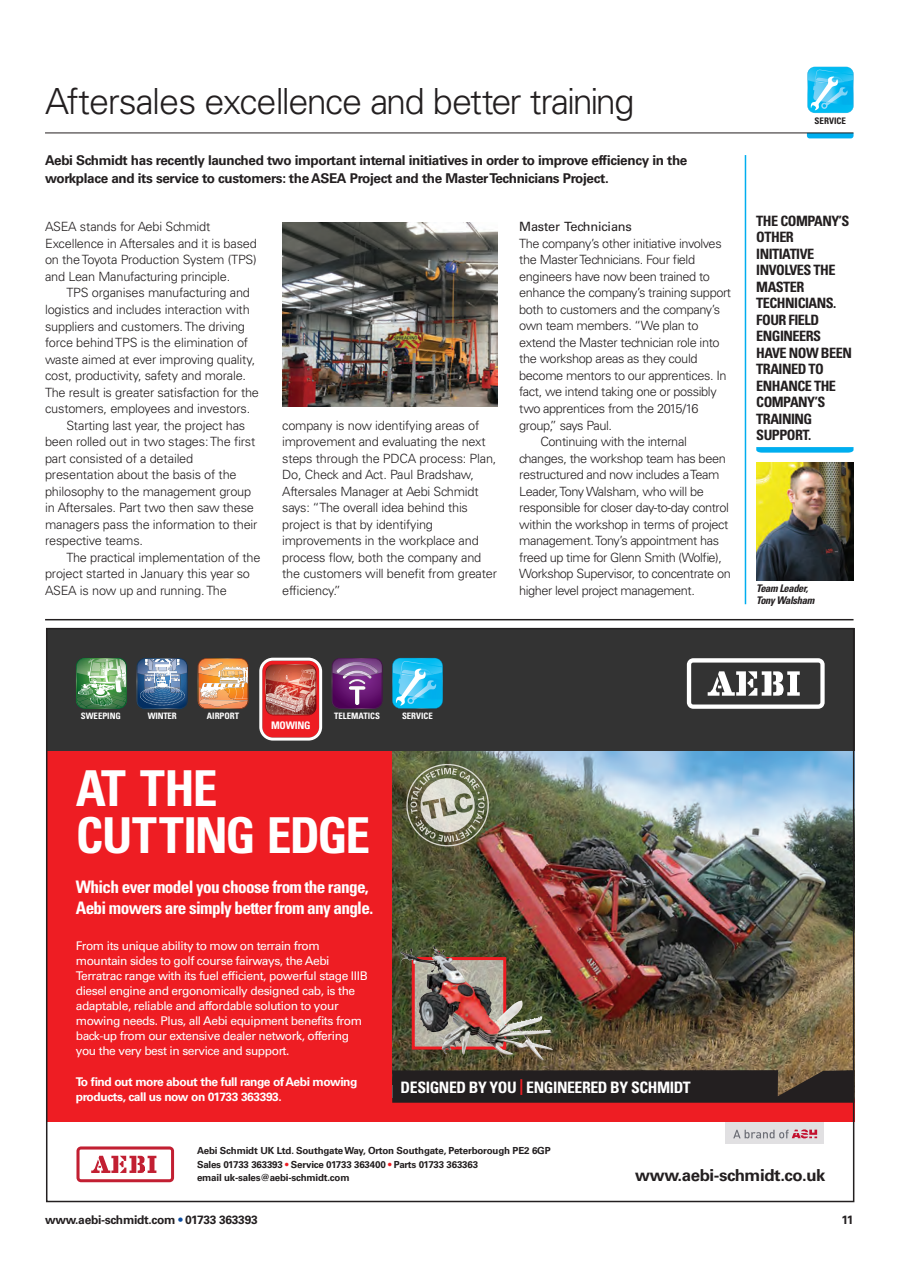
<style>
.page{position:relative;width:900px;height:1268px;background:#fff}
.page>*{position:absolute;margin:0;border:0;box-sizing:border-box;transform-origin:0 0}
.t1{font:700 condensed 49.5px/46.5px "Univers LT Std";letter-spacing:-.035em;color:#fff}
.t2{font:300 36px "Univers LT Std";letter-spacing:-.045em;color:#231f20}
.t3{font:700 condensed 17.25px/21px "Univers LT Std";letter-spacing:-.035em;color:#fff}
.t4{font:700 16.5px "Univers LT Std";letter-spacing:-.025em;color:#231f20}
.t5{font:700 condensed 15.75px "Univers LT Std";letter-spacing:-.025em;color:#fff}
.t6{font:700 condensed 14.25px/16.5px "Univers LT Std";letter-spacing:-.035em;color:#231f20}
.t7{font:700 13.5px/18px "Univers LT Std";letter-spacing:-.025em;color:#231f20}
.t8{font:300 12.75px/16.5px "Univers LT Std";letter-spacing:-.015em;color:#231f20}
.t9{font:300 12.75px "Univers LT Std";letter-spacing:-.035em;color:#231f20}
.t10{font:12.75px "Univers LT Std";letter-spacing:-.015em;color:#231f20}
.t11{font:12px/15px "Univers LT Std";letter-spacing:-.035em;color:#fff}
.t12{font:700 12px/15px "Univers LT Std";letter-spacing:-.035em;color:#fff}
.t13{font:700 12px "Univers LT Std";letter-spacing:-.025em;color:#231f20}
.t14{font:italic 700 condensed 10.5px/12px "Univers LT Std";letter-spacing:-.035em;color:#231f20}
.t15{font:700 condensed 10.5px "Univers LT Std";letter-spacing:-.025em;color:#fff}
.t16{font:700 9.75px/13.5px "Univers LT Std";letter-spacing:-.02em;color:#231f20}
.t17{font:700 condensed 9px "Univers LT Std";color:#231f20}
.t18{font:700 condensed 8.85px "Univers LT Std";color:#fff}
.s1{color:#ee1d23}
.s2{color:#0d4da1}
</style>
<div class="page">
<svg style="left:806px;top:134px;width:47px;height:4px"></svg>
<svg style="left:807px;top:67px;width:46px;height:46px;background:#3bc6f2"></svg>
<img style="left:826px;top:87px;width:21px;height:16px">
<hr style="left:45px;top:133px;width:808px;height:1px;background:#231f20">
<div style="left:725px;top:1121px;width:99px;height:22px;background:#e1e0e2"></div>
<svg style="left:733px;top:1129px;width:84px;height:9px"></svg>
<div style="left:46px;top:747px;width:808px;height:374px;background:#ee1d23"></div>
<img style="left:392px;top:750px;width:459px;height:320px">
<img style="left:406px;top:763px;width:83px;height:83px">
<svg style="left:392px;top:1070px;width:459px;height:32px;background:#272222"></svg>
<svg style="left:76px;top:1146px;width:98px;height:36px"></svg>
<div style="left:46px;top:627px;width:808px;height:123px;background:#333"></div>
<svg style="left:332px;top:676px;width:50px;height:32px"></svg>
<img style="left:342px;top:676px;width:29px;height:29px">
<img style="left:332px;top:658px;width:50px;height:18px">
<img style="left:336px;top:661px;width:42px;height:14px">
<svg style="left:392px;top:658px;width:51px;height:50px;background:#34bfeb"></svg>
<img style="left:413px;top:680px;width:23px;height:17px">
<svg style="left:76px;top:658px;width:51px;height:50px"></svg>
<svg style="left:77px;top:658px;width:50px;height:49px;background:#7aab7d"></svg>
<svg style="left:137px;top:658px;width:51px;height:51px;background:#5b7ba0"></svg>
<img style="left:259px;top:657px;width:63px;height:83px">
<svg style="left:198px;top:658px;width:50px;height:50px;background:#e6a771"></svg>
<img style="left:200px;top:662px;width:22px;height:8px">
<svg style="left:686px;top:658px;width:138px;height:50px"></svg>
<img style="left:415px;top:960px;width:87px;height:85px">
<div style="left:411px;top:956px;width:95px;height:93px;border:3px solid #ee1d23"></div>
<svg style="left:436px;top:948px;width:11px;height:10px"></svg>
<img style="left:282px;top:222px;width:216px;height:184px">
<img style="left:756px;top:463px;width:97px;height:117px">
<hr style="left:45px;top:619px;width:808px;height:1px;background:#231f20">
<hr style="left:744px;top:155px;width:2px;height:449px;background:#00aeef">
<svg style="left:756px;top:447px;width:97px;height:5px"></svg>
<h2 class="t2" style="left:45px;top:88px;width:590px">Aftersales excellence and better trainin g</h2>
<p class="t7" style="left:45px;top:152px;width:643px">Aebi Schmidt has recently launched two important internal initiatives in order to improve efficiency in the workplace and its service to customers: the ASEA Project and the Master Technicians Project.</p>
<p class="t8" style="left:45px;top:220px;width:213px">ASEA stands for Aebi Schmidt Excellence in Aftersales and it is based on the Toyota Production System (TPS) and Lean Manufacturing principle.</p>
<p class="t8" style="left:66px;top:286px;width:185px">TPS organises manufacturing and</p>
<p class="t8" style="left:45px;top:302px;width:206px">logistics and includes interaction with</p>
<p class="t8" style="left:45px;top:319px;width:201px">suppliers and customers. The driving</p>
<p class="t8" style="left:45px;top:335px;width:204px">force behind TPS is the elimination of</p>
<p class="t8" style="left:45px;top:352px;width:212px">waste aimed at ever improving quality,</p>
<p class="t8" style="left:45px;top:368px;width:202px">cost, productivity, safety and morale.</p>
<p class="t8" style="left:45px;top:385px;width:215px">The result is greater satisfaction for the</p>
<p class="t8" style="left:45px;top:401px;width:207px">customers, employees and investors.</p>
<p class="t8" style="left:66px;top:418px;width:180px">Starting last year, the project has</p>
<p class="t8" style="left:45px;top:434px;width:212px">been rolled out in two stages: The first</p>
<p class="t8" style="left:45px;top:451px;width:150px">part consisted of a detailed</p>
<p class="t8" style="left:45px;top:467px;width:193px">presentation about the basis of the</p>
<p class="t8" style="left:45px;top:484px;width:208px">philosophy to the management group</p>
<p class="t8" style="left:45px;top:500px;width:210px">in Aftersales. Part two then saw these</p>
<p class="t8" style="left:45px;top:517px;width:214px">managers pass the information to their</p>
<p class="t8" style="left:45px;top:533px;width:99px">respective teams.</p>
<p class="t8" style="left:66px;top:550px;width:196px">The practical implementation of the</p>
<p class="t8" style="left:45px;top:566px;width:206px">project started in January this year so</p>
<p class="t8" style="left:45px;top:583px;width:183px">ASEA is now up and running. The</p>
<p class="t8" style="left:282px;top:418px;width:216px">company is now identifying areas of improvement and evaluating the next steps through the PDCA process: Plan, Do, Check and Act. Paul Bradshaw, Aftersales Manager at Aebi Schmidt says: “The overall idea behind this project is that by identifying improvements in the workplace and process flow, both the company and the customers will benefit from greater efficiency.”</p>
<p class="t10" style="left:519px;top:222px;width:114px">Master Technicians</p>
<p class="t8" style="left:519px;top:236px;width:204px">The company’s other initiative involves</p>
<p class="t8" style="left:519px;top:253px;width:177px">the Master Technicians. Four field</p>
<p class="t8" style="left:519px;top:269px;width:192px">engineers have now been trained to</p>
<p class="t8" style="left:519px;top:286px;width:213px">enhance the company’s training support</p>
<p class="t8" style="left:519px;top:302px;width:202px">both to customers and the company’s</p>
<p class="t8" style="left:519px;top:319px;width:181px">own team members. “We plan to</p>
<p class="t8" style="left:519px;top:335px;width:202px">extend the Master technician role into</p>
<p class="t8" style="left:519px;top:352px;width:180px">the workshop areas as they could</p>
<p class="t8" style="left:519px;top:368px;width:209px">become mentors to our apprentices. In</p>
<p class="t8" style="left:519px;top:385px;width:199px">fact, we intend taking one or possibly</p>
<p class="t8" style="left:519px;top:401px;width:181px">two apprentices from the 2015/16</p>
<p class="t8" style="left:519px;top:418px;width:94px">group,” says Paul.</p>
<p class="t8" style="left:540px;top:434px;width:148px">Continuing with the internal</p>
<p class="t8" style="left:519px;top:451px;width:208px">changes, the workshop team has been</p>
<p class="t8" style="left:519px;top:467px;width:202px">restructured and now includes a Team</p>
<p class="t8" style="left:519px;top:484px;width:186px">Leader, Tony Walsham, who will be</p>
<p class="t8" style="left:519px;top:500px;width:211px">responsible for closer day-to-day control</p>
<p class="t8" style="left:519px;top:517px;width:211px">within the workshop in terms of project</p>
<p class="t9" style="left:519px;top:536px;width:201px">management.Tony’s appointment has</p>
<p class="t9" style="left:519px;top:552px;width:204px">freed up time for Glenn Smith (Wolfie),</p>
<p class="t9" style="left:519px;top:569px;width:213px">Workshop Supervisor, to concentrate on</p>
<p class="t9" style="left:519px;top:585px;width:177px">higher level project management.</p>
<p class="t17" style="left:814px;top:118px;width:33px">SERVICE</p>
<p class="t6" style="left:756px;top:213px;width:97px">THE COMPANY’S<br>OTHER<br>INITIATIVE<br>INVOLVES THE<br>MASTER<br>TECHNICIANS.<br>FOUR FIELD<br>ENGINEERS<br>HAVE NOW BEEN<br>TRAINED TO<br>ENHANCE THE<br>COMPANY’S<br>TRAINING<br>SUPPORT.</p>
<p class="t14" style="left:756px;top:583px;width:59px">Team Leader,<br>Tony Walsham</p>
<p class="t18" style="left:81px;top:712px;width:42px">SWEEPING</p>
<p class="t18" style="left:148px;top:712px;width:30px">WINTER</p>
<p class="t18" style="left:334px;top:712px;width:47px">TELEMATICS</p>
<p class="t18" style="left:402px;top:712px;width:32px">SERVICE</p>
<p class="t15" style="left:271px;top:721px;width:41px">MOWING</p>
<p class="t18" style="left:207px;top:712px;width:34px">AIRPORT</p>
<h1 class="t1" style="left:76px;top:769px;width:296px">AT THE<br>CUTTING EDGE</h1>
<h3 class="t3" style="left:76px;top:877px;width:299px">Which ever model you choose from the range,<br>Aebi mowers are simply better from any angle.</h3>
<p class="t11" style="left:76px;top:939px;width:293px">From its unique ability to mow on terrain from mountain sides to golf course fairways, the Aebi Terratrac range with its fuel efficient, powerful stage IIIB diesel engine and ergonomically designed cab, is the adaptable, reliable and affordable solution to your mowing needs. Plus, all Aebi equipment benefits from back-up from our extensive dealer network, offering you the very best in service and support.</p>
<p class="t12" style="left:76px;top:1075px;width:283px">To find out more about the full range of Aebi mowing products, call us now on 01733 363393.</p>
<p class="t5" style="left:400px;top:1081px;width:292px">DESIGNED BY YOU <span class="s1">|</span> ENGINEERED BY SCHMIDT</p>
<p class="t16" style="left:197px;top:1144px;width:355px">Aebi Schmidt UK Ltd. Southgate Way, Orton Southgate, Peterborough PE2 6GP<br>Sales 01733 363393 <span class="s1">•</span> Service 01733 363400 <span class="s1">•</span> Parts 01733 363363<br>email uk-sales@aebi-schmidt.com</p>
<p class="t4" style="left:635px;top:1168px;width:192px">www.aebi-schmidt.co.uk</p>
<p class="t13" style="left:45px;top:1214px;width:214px">www.aebi-schmidt.com <span class="s2">•</span> 01733 363393</p>
<p class="t13" style="left:841px;top:1214px;width:13px">11</p>
</div>
